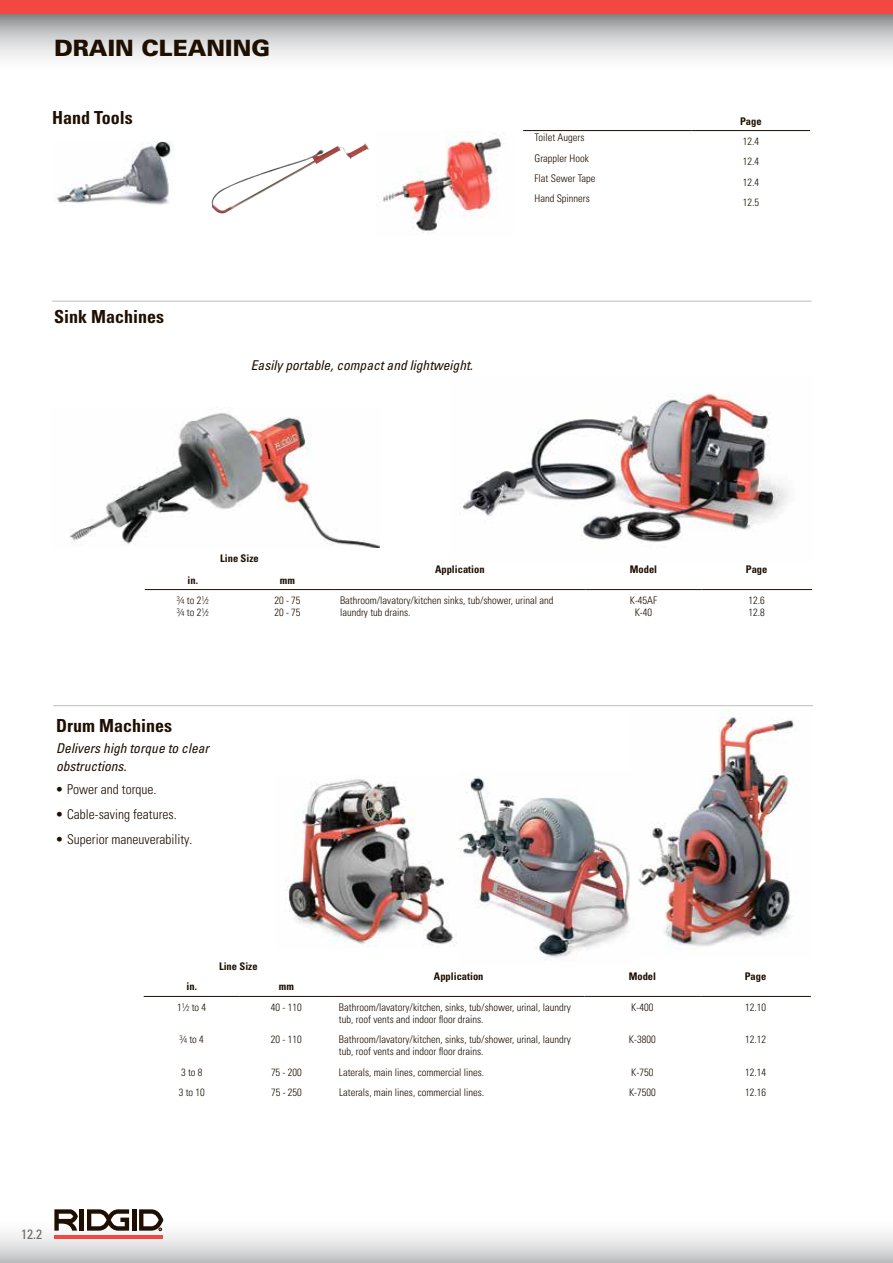
<style>
.page{position:relative;width:893px;height:1263px;background:#fff}
.page>*{position:absolute;margin:0;border:0;box-sizing:border-box;transform-origin:0 0}
.t1{font:900 22.5px "Univers LTCYR 75";color:#1e0f00}
.t2{font:18px "Univers LTCYR 67 Bold Cond";color:#1e0f00}
.t3{font:13.5px/18px "Univers LTCYR 57 Condensed Obl";color:#1e0f00}
.t4{font:13.5px "Univers LTCYR 47 Light Cond";color:#1e0f00}
.t5{font:condensed 13.5px "Univers LTCYR 57";color:#6c6966}
.t6{font:10.5px/12px "Univers LTCYR 47 Light Cond";color:#1e0f00}
.t7{font:10.5px "Univers LTCYR 67 Bold Cond";color:#1e0f00}
.t8{font:6.9px/12px "Univers LTCYR 47 Light Cond";color:#1e0f00}
.s1{font-size:10.05px}
.s2{font-size:10.5px}
.s3{font-size:6.9px}
</style>
<div class="page">
<div style="left:0;top:1208px;width:893px;height:55px;background:linear-gradient(to bottom,#fff,#c9cacb)"></div>
<svg style="left:0;top:13px;width:892px;height:45px"></svg>
<div style="left:0;top:0;width:893px;height:13px;background:#f24841"></div>
<hr style="left:54px;top:1235px;width:109px;height:4px;background:#f24841">
<hr style="left:80px;top:1209px;width:4px;height:21px;background:#1e0f00">
<hr style="left:132px;top:1209px;width:4px;height:21px;background:#1e0f00">
<svg style="left:54px;top:1209px;width:24px;height:21px"></svg>
<svg style="left:87px;top:1209px;width:42px;height:21px"></svg>
<svg style="left:139px;top:1209px;width:24px;height:22px"></svg>
<svg style="left:892px;top:1208px;width:1px;height:55px"></svg>
<svg style="left:892px;top:13px;width:1px;height:70px"></svg>
<img style="left:317px;top:143px;width:48px;height:13px">
<img style="left:57px;top:141px;width:117px;height:64px">
<img style="left:69px;top:413px;width:311px;height:134px">
<img style="left:460px;top:393px;width:328px;height:149px">
<img style="left:638px;top:710px;width:156px;height:240px">
<img style="left:458px;top:776px;width:172px;height:184px">
<img style="left:287px;top:779px;width:168px;height:168px">
<img style="left:379px;top:131px;width:126px;height:103px">
<hr style="left:52px;top:301px;width:760px;height:1px;background:#bebdbd">
<hr style="left:53px;top:705px;width:760px;height:1px;background:#bebdbd">
<hr style="left:523px;top:130px;width:169px;height:1px;background:#1e0f00">
<hr style="left:692px;top:130px;width:118px;height:1px;background:#1e0f00">
<hr style="left:145px;top:589px;width:96px;height:1px;background:#1e0f00">
<hr style="left:241px;top:589px;width:93px;height:1px;background:#1e0f00">
<hr style="left:334px;top:589px;width:252px;height:1px;background:#1e0f00">
<hr style="left:586px;top:589px;width:115px;height:1px;background:#1e0f00">
<hr style="left:701px;top:589px;width:111px;height:1px;background:#1e0f00">
<hr style="left:144px;top:996px;width:96px;height:1px;background:#1e0f00">
<hr style="left:240px;top:996px;width:93px;height:1px;background:#1e0f00">
<hr style="left:333px;top:996px;width:251px;height:1px;background:#1e0f00">
<hr style="left:584px;top:996px;width:116px;height:1px;background:#1e0f00">
<hr style="left:700px;top:996px;width:111px;height:1px;background:#1e0f00">
<h1 class="t1" style="left:54px;top:33px;width:218px">DRAIN CLEANING</h1>
<h2 class="t2" style="left:52px;top:106px;width:82px">Hand Tools</h2>
<p class="t7" style="left:740px;top:114px;width:23px">Page</p>
<p class="t6" style="left:534px;top:131px;width:51px">Toilet Augers</p>
<p class="t6" style="left:743px;top:135px;width:18px">12.4</p>
<p class="t6" style="left:534px;top:151px;width:56px">Grappler Hook</p>
<p class="t6" style="left:743px;top:155px;width:18px">12.4</p>
<p class="t6" style="left:534px;top:172px;width:63px">Flat Sewer Tape</p>
<p class="t6" style="left:743px;top:175px;width:18px">12.4</p>
<p class="t6" style="left:534px;top:192px;width:57px">Hand Spinners</p>
<p class="t6" style="left:743px;top:196px;width:18px">12.5</p>
<h2 class="t2" style="left:54px;top:306px;width:111px">Sink Machines</h2>
<p class="t3" style="left:251px;top:356px;width:223px">Easily portable, compact and lightweight.</p>
<p class="t7" style="left:220px;top:552px;width:40px">Line Size</p>
<p class="t7" style="left:435px;top:562px;width:51px">Application</p>
<p class="t7" style="left:630px;top:562px;width:29px">Model</p>
<p class="t7" style="left:746px;top:562px;width:23px">Page</p>
<p class="t7" style="left:188px;top:573px;width:12px">in.</p>
<p class="t7" style="left:280px;top:573px;width:17px">mm</p>
<p class="t8" style="left:177px;top:594px;width:33px">3<span class="s1">⁄</span>4 <span class="s2">to 2</span>1<span class="s1">⁄</span>2<br>3<span class="s1">⁄</span>4 <span class="s2">to 2</span>1<span class="s1">⁄</span>2</p>
<p class="t6" style="left:274px;top:594px;width:28px">20 - 75<br>20 - 75</p>
<p class="t6" style="left:340px;top:594px;width:215px">Bathroom/lavatory/kitchen sinks, tub/shower, urinal and laundry tub drains.</p>
<p class="t6" style="left:630px;top:594px;width:29px;text-align:center">K-45AF<br>K-40</p>
<p class="t6" style="left:748px;top:594px;width:18px">12.6<br>12.8</p>
<h2 class="t2" style="left:56px;top:714px;width:117px">Drum Machines</h2>
<p class="t3" style="left:56px;top:739px;width:154px">Delivers high torque to clear obstructions.</p>
<p class="t4" style="left:56px;top:780px;width:102px">• Power and torque.</p>
<p class="t4" style="left:56px;top:805px;width:122px">• Cable-saving features.</p>
<p class="t4" style="left:56px;top:830px;width:138px">• Superior maneuverability.</p>
<p class="t7" style="left:219px;top:960px;width:40px">Line Size</p>
<p class="t7" style="left:434px;top:970px;width:51px">Application</p>
<p class="t7" style="left:629px;top:970px;width:29px">Model</p>
<p class="t7" style="left:745px;top:970px;width:23px">Page</p>
<p class="t7" style="left:187px;top:980px;width:12px">in.</p>
<p class="t7" style="left:279px;top:980px;width:17px">mm</p>
<p class="t6" style="left:177px;top:1000px;width:30px">1<sup>1</sup><span class="s1">⁄</span><span class="s3">2</span> to 4</p>
<p class="t6" style="left:271px;top:1000px;width:32px">40 - 110</p>
<p class="t6" style="left:339px;top:1000px;width:233px">Bathroom/lavatory/kitchen, sinks, tub/shower, urinal, laundry tub, roof vents and indoor floor drains.</p>
<p class="t6" style="left:631px;top:1000px;width:24px">K-400</p>
<p class="t6" style="left:745px;top:1000px;width:22px">12.10</p>
<p class="t6" style="left:180px;top:1033px;width:26px"><sup>3</sup><span class="s1">⁄</span><span class="s3">4</span> to 4</p>
<p class="t6" style="left:271px;top:1033px;width:32px">20 - 110</p>
<p class="t6" style="left:339px;top:1033px;width:233px">Bathroom/lavatory/kitchen, sinks, tub/shower, urinal, laundry tub, roof vents and indoor floor drains.</p>
<p class="t6" style="left:629px;top:1033px;width:28px">K-3800</p>
<p class="t6" style="left:745px;top:1033px;width:22px">12.12</p>
<p class="t6" style="left:181px;top:1065px;width:23px">3 to 8</p>
<p class="t6" style="left:271px;top:1065px;width:32px">75 - 200</p>
<p class="t6" style="left:339px;top:1065px;width:147px">Laterals, main lines, commercial lines.</p>
<p class="t6" style="left:631px;top:1065px;width:24px">K-750</p>
<p class="t6" style="left:745px;top:1065px;width:22px">12.14</p>
<p class="t6" style="left:179px;top:1086px;width:28px">3 to 10</p>
<p class="t6" style="left:271px;top:1086px;width:32px">75 - 250</p>
<p class="t6" style="left:339px;top:1086px;width:147px">Laterals, main lines, commercial lines.</p>
<p class="t6" style="left:629px;top:1086px;width:28px">K-7500</p>
<p class="t6" style="left:745px;top:1086px;width:22px">12.16</p>
<p class="t5" style="left:21px;top:1225px;width:22px">12.2</p>
</div>
